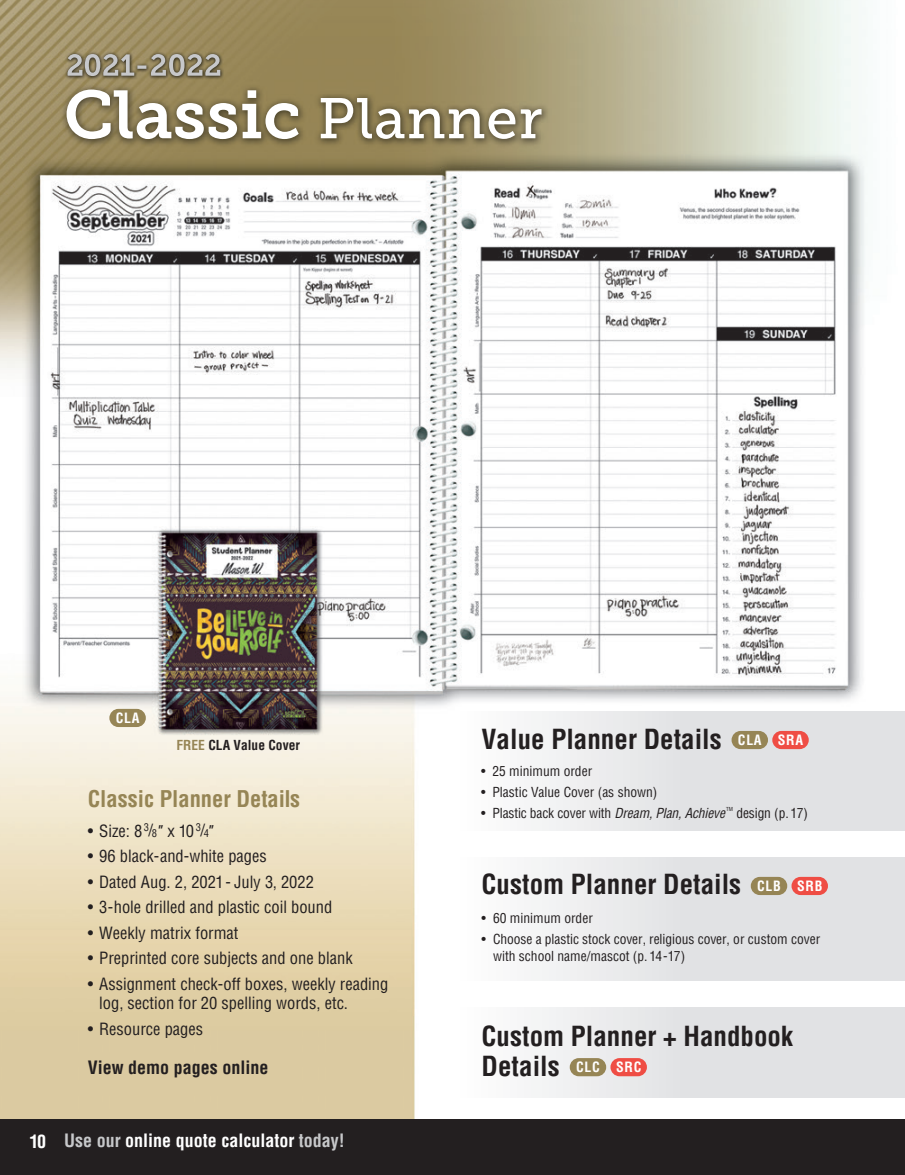
<style>
.page{position:relative;width:905px;height:1175px;background:#fff}
.page>*{position:absolute;margin:0;border:0;box-sizing:border-box;transform-origin:0 0}
.t1{font:700 condensed 27px/30px "Helvetica";color:#231f20}
.t2{font:700 condensed 22.5px "Helvetica";color:#968555}
.t3{font:700 condensed 18px "Helvetica";color:#fff}
.t4{font:700 condensed 18px "Helvetica";color:#231f20}
.t5{font:condensed 16.5px/19.5px "Helvetica";color:#231f20}
.t6{font:700 condensed 13.8px "Helvetica";letter-spacing:.05em;color:#fff}
.t7{font:condensed 13.5px/16.5px "Helvetica";color:#231f20}
.t8{font:700 condensed 13.5px "Helvetica";color:#231f20}
.t9{font:condensed 5.4px "Helvetica";color:#231f20}
.s1{color:#968555}
.s2{font-size:10.5px}
.s3{font-family:"Helvetica Ultra Compressed";font-stretch:normal}
.s4{color:#c7c8ca}
.s5{font-style:italic}
</style>
<div class="page">
<img style="left:0;top:0;width:904px;height:1119px">
<div style="left:0;top:1119px;width:904px;height:55px;background:#231f20"></div>
<img style="left:67px;top:89px;width:448px;height:50px">
<img style="left:67px;top:54px;width:153px;height:22px">
<div style="left:452px;top:1007px;width:452px;height:90px;background:linear-gradient(to right,#f8f8f9,#dadbdd)"></div>
<div style="left:452px;top:857px;width:452px;height:123px;background:linear-gradient(to right,#f8f8f9,#dadbdd)"></div>
<div style="left:452px;top:711px;width:452px;height:119px;background:linear-gradient(to right,#f8f8f9,#dadbdd)"></div>
<div style="left:109px;top:709px;width:37px;height:18px;background:#968555;border-radius:9px"></div>
<div style="left:750px;top:877px;width:37px;height:18px;background:#968555;border-radius:9px"></div>
<div style="left:791px;top:877px;width:37px;height:18px;background:#ef4d44;border-radius:9px"></div>
<div style="left:569px;top:1058px;width:37px;height:18px;background:#968555;border-radius:9px"></div>
<div style="left:610px;top:1058px;width:37px;height:18px;background:#ef4d44;border-radius:9px"></div>
<div style="left:731px;top:731px;width:37px;height:18px;background:#968555;border-radius:9px"></div>
<div style="left:772px;top:731px;width:36px;height:18px;background:#ef4d44;border-radius:9px"></div>
<p class="t6" style="left:116px;top:709px;width:25px">CLA</p>
<p class="t8" style="left:176px;top:736px;width:125px"><span class="s1">FREE</span> CLA Value Cover</p>
<h2 class="t2" style="left:88px;top:785px;width:214px">Classic Planner Details</h2>
<p class="t5" style="left:88px;top:820px;width:128px">• Size: 8 <sup>3</sup>/<span class="s2">8</span><span class="s3">”</span> x 10 <sup>3</sup>/<span class="s2">4</span><span class="s3">”</span></p>
<p class="t5" style="left:88px;top:846px;width:180px">• 96 black-and-white pages</p>
<p class="t5" style="left:88px;top:871px;width:228px">• Dated Aug. 2, 2021 - July 3, 2022</p>
<p class="t5" style="left:88px;top:897px;width:246px">• 3-hole drilled and plastic coil bound</p>
<p class="t5" style="left:88px;top:922px;width:152px">• Weekly matrix format</p>
<p class="t5" style="left:88px;top:948px;width:266px">• Preprinted core subjects and one blank</p>
<p class="t5" style="left:99px;top:973px;width:291px;text-indent:-11px">• Assignment check-off boxes, weekly reading log, section for 20 spelling words, etc.</p>
<p class="t5" style="left:88px;top:1018px;width:117px">• Resource pages</p>
<p class="t4" style="left:88px;top:1056px;width:182px">View demo pages online</p>
<p class="t3" style="left:29px;top:1130px;width:18px">10</p>
<p class="t3" style="left:64px;top:1130px;width:282px"><span class="s4">Use our</span> online quote calculator <span class="s4">today!</span></p>
<h1 class="t1" style="left:481px;top:724px;width:242px">Value Planner Details</h1>
<p class="t6" style="left:738px;top:731px;width:67px">CLA SRA</p>
<p class="t7" style="left:481px;top:762px;width:113px">• 25 minimum order</p>
<p class="t7" style="left:481px;top:784px;width:178px">• Plastic Value Cover (as shown)</p>
<p class="t7" style="left:481px;top:805px;width:249px">• Plastic back cover with <span class="s5">Dream,Plan,Achieve</span></p>
<p class="t9" style="left:726px;top:805px;width:9px">TM</p>
<p class="t7" style="left:736px;top:804px;width:73px">design (p. 17)</p>
<h1 class="t1" style="left:481px;top:869px;width:261px">Custom Planner Details</h1>
<p class="t6" style="left:757px;top:877px;width:67px">CLB SRB</p>
<p class="t7" style="left:481px;top:909px;width:113px">• 60 minimum order</p>
<p class="t7" style="left:493px;top:930px;width:329px;text-indent:-11px">• Choose a plastic stock cover, religious cover, or custom cover with school name/mascot (p. 14-17)</p>
<h1 class="t1" style="left:481px;top:1020px;width:313px">Custom Planner + Handbook<br>Details</h1>
<p class="t6" style="left:576px;top:1058px;width:67px">CLC SRC</p>
</div>
